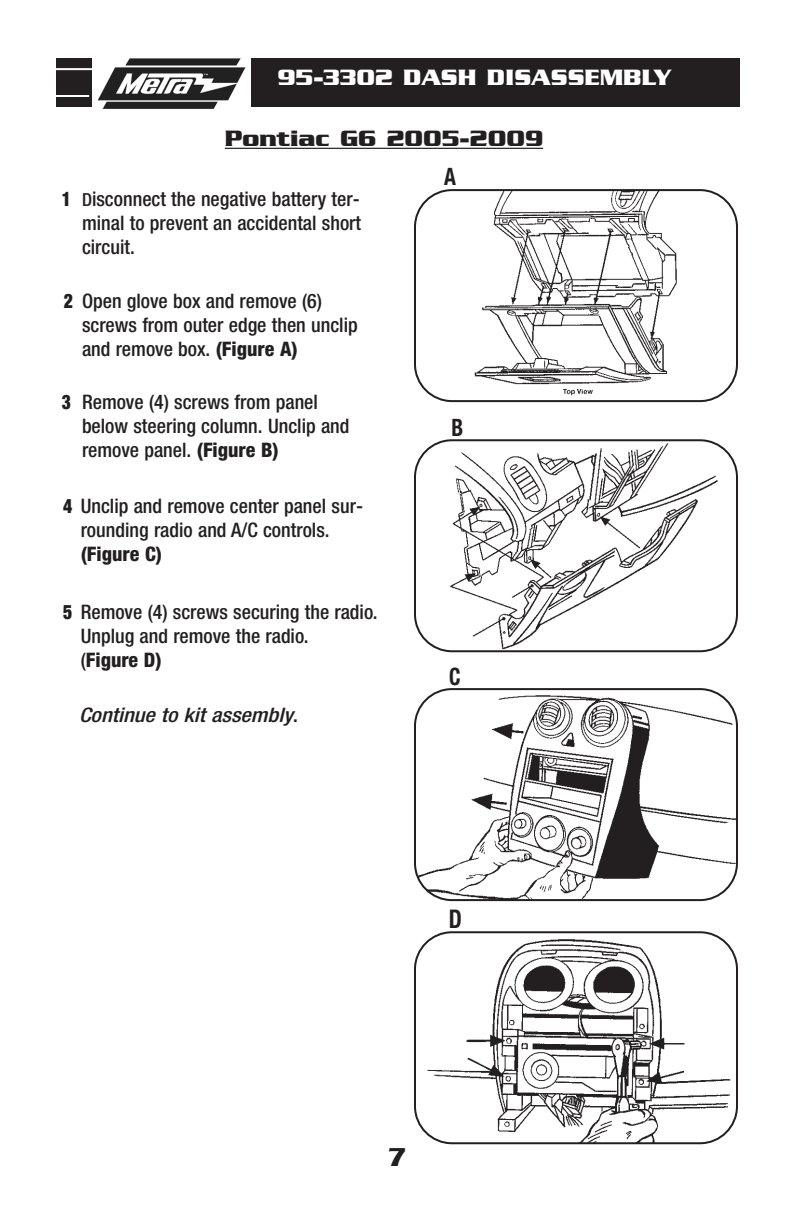
<style>
.page{position:relative;width:792px;height:1224px;background:#fff}
.page>*{position:absolute;margin:0;border:0;box-sizing:border-box;transform-origin:0 0}
.t1{font:700 28px "Serpentine";color:#231f20;scale:.87 1}
.t2{font:700 condensed 25.8px "Helvetica Neue";color:#231f20;scale:.89 1}
.t3{font:700 24px "Serpentine";color:#fff}
.t4{font:700 24px "Serpentine";color:#231f20}
.t5{font:700 condensed 24px "Helvetica Neue";color:#231f20;scale:.89 1}
.t6{font:500 condensed 20px/24px "Helvetica Neue";color:#231f20}
.t7{font:italic 500 condensed 20px "Helvetica Neue";color:#231f20;scale:1.12 1}
.t8{font:800 condensed 20px "Helvetica Neue";color:#231f20}
.t9{font:900 condensed 20px "Helvetica Neue";color:#231f20;scale:.89 1}
.s1{font-size:18px}
.s2{font-weight:800}
.s3{font-weight:900}
.s4{font-style:normal}
</style>
<div class="page">
<div style="left:56px;top:59px;width:684px;height:48px;background:#231f20"></div>
<div style="left:93px;top:36px;width:158px;height:89px;background:#fff"></div>
<img style="left:97px;top:58px;width:148px;height:51px">
<hr style="left:0;top:95px;width:89px;height:2px;background:#fff">
<hr style="left:0;top:68px;width:92px;height:2px;background:#fff">
<hr style="left:225px;top:148px;width:318px;height:1px;background:#231f20">
<svg style="left:414px;top:189px;width:324px;height:213px"></svg>
<svg style="left:414px;top:439px;width:324px;height:213px"></svg>
<svg style="left:414px;top:688px;width:324px;height:213px"></svg>
<svg style="left:414px;top:931px;width:324px;height:213px"></svg>
<p class="t3" style="left:277px;top:70px;width:396px">95-3302 DASH DISASSEMBLY</p>
<p class="t4" style="left:225px;top:131px;width:320px">Pontiac G6 2005-2009</p>
<p class="t9" style="left:62px;top:191px;width:12px">1</p>
<p class="t6" style="left:82px;top:188px;width:281px;text-align:justify"><span class="s1">D</span>isconnect the negative battery ter&shy;minal to prevent an accidental short circuit.</p>
<p class="t9" style="left:64px;top:293px;width:12px">2</p>
<p class="t6" style="left:82px;top:290px;width:277px">Open glove box and remove (6) screws from outer edge then unclip and remove box. <span class="s2">(Figure A)</span></p>
<p class="t9" style="left:62px;top:395px;width:12px">3</p>
<p class="t6" style="left:82px;top:392px;width:269px">Remove (4) screws from panel below steering column. Unclip and remove panel. <span class="s2">(Figure B)</span></p>
<p class="t6" style="left:81px;top:495px;width:284px;text-indent:-18px"><span class="s3">4</span> Unclip and remove center panel sur&shy;rounding radio and A/C controls.</p>
<p class="t8" style="left:81px;top:546px;width:83px">(Figure C)</p>
<p class="t6" style="left:81px;top:601px;width:299px;text-indent:-18px"><span class="s3">5</span> Remove (4) screws securing the radio.<br>Unplug and remove the radio.<br>(<span class="s2">Figure D)</span></p>
<p class="t7" style="left:79px;top:708px;width:197px">Continue to kit assembly<span class="s4">.</span></p>
<p class="t5" style="left:444px;top:168px;width:15px">A</p>
<p class="t5" style="left:451px;top:419px;width:15px">B</p>
<p class="t5" style="left:449px;top:668px;width:14px">C</p>
<p class="t2" style="left:449px;top:910px;width:16px">D</p>
<h1 class="t1" style="left:389px;top:1148px;width:21px">7</h1>
</div>
